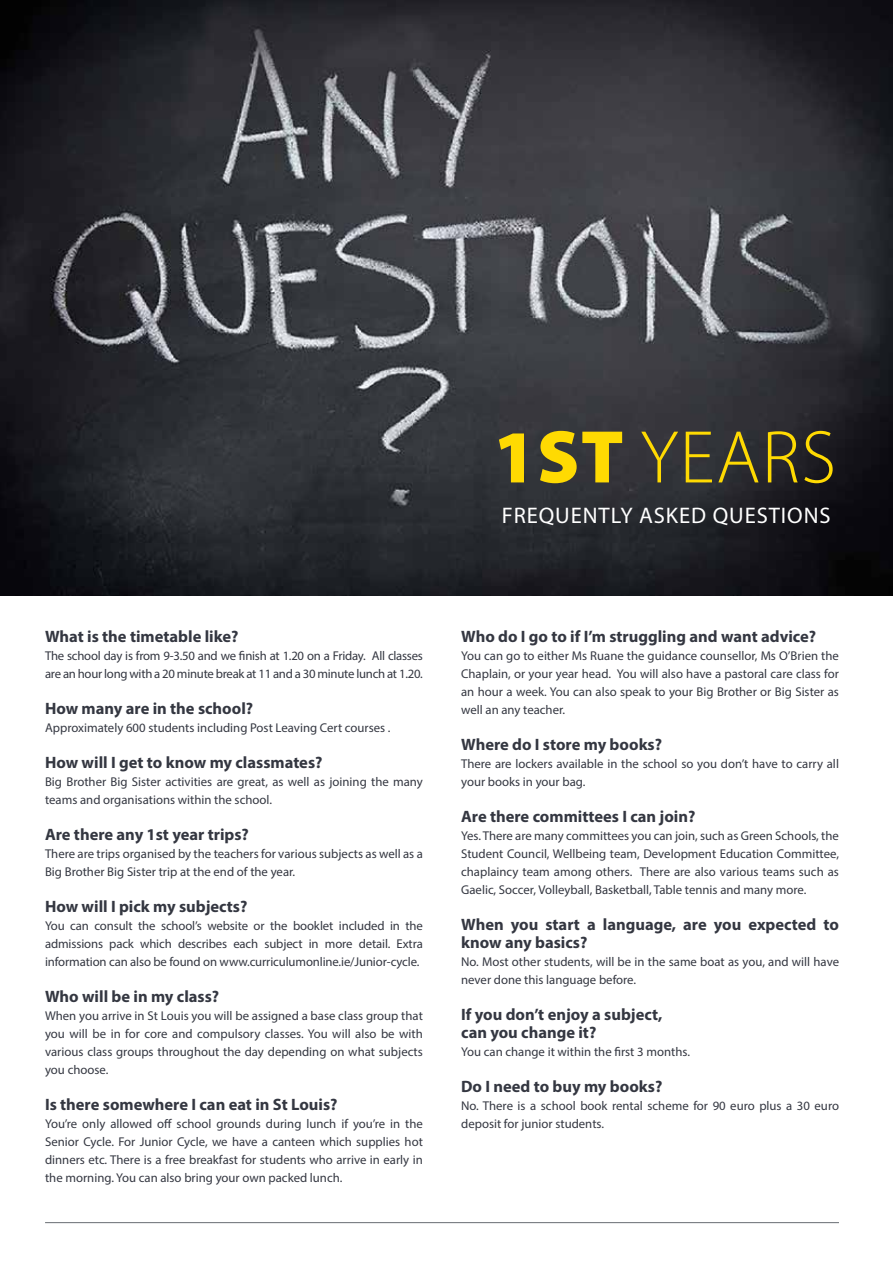
<style>
.page{position:relative;width:893px;height:1263px;background:#fff}
.page>*{position:absolute;margin:0;border:0;box-sizing:border-box;transform-origin:0 0}
.t1{font:300 75.3px "Myriad Pro";letter-spacing:.02em;color:#ffda02}
.t2{font:22.65px "Myriad Pro";letter-spacing:.04em;color:#fff}
.t3{font:700 16.5px/18px "Myriad Pro";color:#343741}
.t4{font:12.75px/18px "Myriad Pro";color:#343741}
.t5{font:12.75px/18px "Myriad Pro";letter-spacing:-.02em;color:#343741}
.s1{font-weight:900}
</style>
<div class="page">
<img style="left:0;top:0;width:893px;height:596px">
<hr style="left:45px;top:1222px;width:794px;height:1px;background:#797d82">
<h1 class="t1" style="left:493px;top:412px;width:345px"><span class="s1">1ST</span> YEARS</h1>
<h2 class="t2" style="left:502px;top:502px;width:330px">FREQUENTLY ASKED QUESTIONS</h2>
<p class="t3" style="left:45px;top:627px;width:195px">What is the timetable like?</p>
<p class="t5" style="left:45px;top:647px;width:379px">The school day is from 9-3.50 and we finish at 1.20 on a Friday. All classes are an hour long with a 20 minute break at 11 and a 30 minute lunch at 1.20.</p>
<p class="t3" style="left:45px;top:699px;width:210px">How many are in the school?</p>
<p class="t4" style="left:45px;top:719px;width:347px">Approximately 600 students including Post Leaving Cert courses .</p>
<p class="t3" style="left:45px;top:753px;width:279px">How will I get to know my classmates?</p>
<p class="t4" style="left:45px;top:773px;width:379px">Big Brother Big Sister activities are great, as well as joining the many teams and organisations within the school.</p>
<p class="t3" style="left:45px;top:825px;width:205px">Are there any 1st year trips?</p>
<p class="t4" style="left:45px;top:845px;width:379px">There are trips organised by the teachers for various subjects as well as a<br>Big Brother Big Sister trip at the end of the year.</p>
<p class="t3" style="left:45px;top:897px;width:204px">How will I pick my subjects?</p>
<p class="t4" style="left:45px;top:917px;width:379px;text-align:justify">You can consult the school’s website or the booklet included in the admissions pack which describes each subject in more detail. Extra information can also be found on www.curriculumonline.ie/Junior-cycle.</p>
<p class="t3" style="left:45px;top:987px;width:176px">Who will be in my class?</p>
<p class="t4" style="left:45px;top:1007px;width:379px;text-align:justify">When you arrive in St Louis you will be assigned a base class group that you will be in for core and compulsory classes. You will also be with various class groups throughout the day depending on what subjects you choose.</p>
<p class="t3" style="left:45px;top:1095px;width:294px">Is there somewhere I can eat in St Louis?</p>
<p class="t4" style="left:45px;top:1115px;width:379px;text-align:justify">You’re only allowed off school grounds during lunch if you’re in the Senior Cycle. For Junior Cycle, we have a canteen which supplies hot dinners etc. There is a free breakfast for students who arrive in early in the morning. You can also bring your own packed lunch.</p>
<p class="t3" style="left:461px;top:627px;width:357px">Who do I go to if I’m struggling and want advice?</p>
<p class="t4" style="left:461px;top:647px;width:379px;text-align:justify">You can go to either Ms Ruane the guidance counsellor, Ms O’Brien the Chaplain, or your year head. You will also have a pastoral care class for an hour a week. You can also speak to your Big Brother or Big Sister as well an any teacher.</p>
<p class="t3" style="left:461px;top:735px;width:202px">Where do I store my books?</p>
<p class="t4" style="left:461px;top:755px;width:379px">There are lockers available in the school so you don’t have to carry all your books in your bag.</p>
<p class="t3" style="left:461px;top:807px;width:236px">Are there committees I can join?</p>
<p class="t4" style="left:461px;top:827px;width:379px;text-align:justify">Yes. There are many committees you can join, such as Green Schools, the Student Council, Wellbeing team, Development Education Committee, chaplaincy team among others. There are also various teams such as Gaelic, Soccer, Volleyball, Basketball, Table tennis and many more.</p>
<p class="t3" style="left:461px;top:915px;width:379px">When you start a language, are you expected to know any basics?</p>
<p class="t4" style="left:461px;top:953px;width:379px">No. Most other students, will be in the same boat as you, and will have never done this language before.</p>
<p class="t3" style="left:461px;top:1005px;width:203px">If you don’t enjoy a subject, can you change it?</p>
<p class="t4" style="left:461px;top:1043px;width:230px">You can change it within the first 3 months.</p>
<p class="t3" style="left:461px;top:1077px;width:203px">Do I need to buy my books?</p>
<p class="t4" style="left:461px;top:1097px;width:379px">No. There is a school book rental scheme for 90 euro plus a 30 euro deposit for junior students.</p>
</div>
